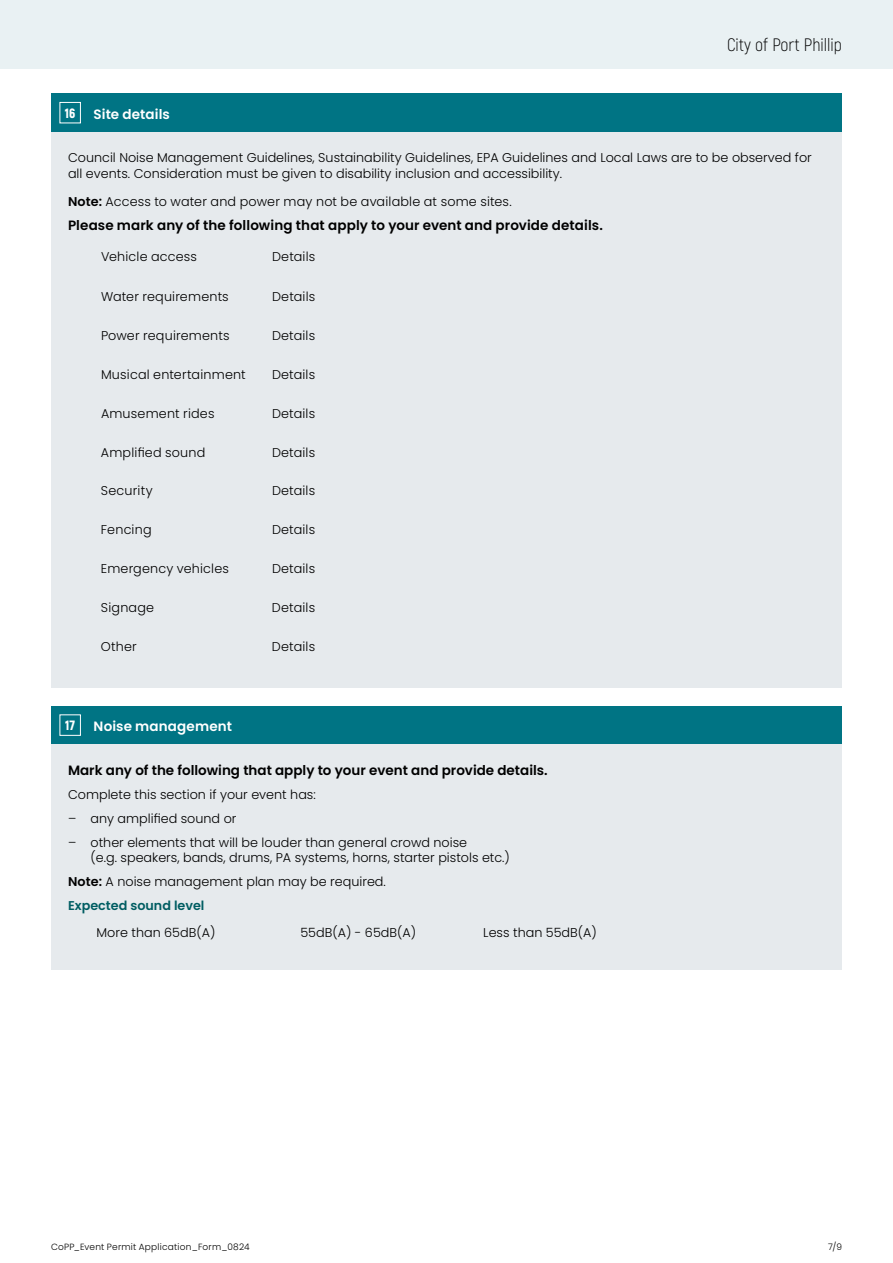
<style>
.page{position:relative;width:893px;height:1263px;background:#fff}
.page>*{position:absolute;margin:0;border:0;box-sizing:border-box;transform-origin:0 0}
.t1{font:300 18px "Akrobat";color:#000}
.t2{font:600 13.5px "Poppins";color:#000}
.t3{font:600 13.5px "Poppins";letter-spacing:.01em;color:#fff}
.t4{font:900 13.5px "Akrobat";color:#fff}
.t5{font:300 12.75px/15.3px "Poppins";color:#000}
.t6{font:300 9px "Poppins";letter-spacing:.025em;color:#000}
.s1{font-weight:600}
.s2{font-weight:600;color:#005d62}
</style>
<div class="page">
<div style="left:0;top:0;width:893px;height:68px;background:#e9f1f3"></div>
<div style="left:51px;top:94px;width:791px;height:38px;background:#007484"></div>
<div style="left:51px;top:132px;width:791px;height:555px;background:#e6eaed"></div>
<div style="left:60px;top:102px;width:21px;height:21px;border:1px solid #fff"></div>
<div style="left:51px;top:706px;width:791px;height:38px;background:#007484"></div>
<div style="left:51px;top:744px;width:791px;height:225px;background:#e6eaed"></div>
<div style="left:60px;top:714px;width:21px;height:22px;border:1px solid #fff"></div>
<h1 class="t1" style="left:727px;top:34px;width:116px">City of Port Phillip</h1>
<p class="t4" style="left:65px;top:104px;width:12px">16</p>
<p class="t3" style="left:94px;top:106px;width:78px">Site details</p>
<p class="t5" style="left:68px;top:150px;width:745px">Council Noise Management Guidelines, Sustainability Guidelines, EPA Guidelines and Local Laws are to be observed for all events. Consideration must be given to disability inclusion and accessibility.</p>
<p class="t5" style="left:68px;top:194px;width:445px"><span class="s1">Note:</span> Access to water and power may not be available at some sites.</p>
<p class="t2" style="left:68px;top:218px;width:536px">Please mark any of the following that apply to your event and provide details.</p>
<p class="t5" style="left:101px;top:249px;width:98px">Vehicle access</p>
<p class="t5" style="left:272px;top:249px;width:45px">Details</p>
<p class="t5" style="left:101px;top:289px;width:129px">Water requirements</p>
<p class="t5" style="left:272px;top:289px;width:45px">Details</p>
<p class="t5" style="left:101px;top:328px;width:130px">Power requirements</p>
<p class="t5" style="left:272px;top:328px;width:45px">Details</p>
<p class="t5" style="left:101px;top:367px;width:146px">Musical entertainment</p>
<p class="t5" style="left:272px;top:367px;width:45px">Details</p>
<p class="t5" style="left:101px;top:405px;width:115px">Amusement rides</p>
<p class="t5" style="left:272px;top:405px;width:45px">Details</p>
<p class="t5" style="left:101px;top:444px;width:106px">Amplified sound</p>
<p class="t5" style="left:272px;top:444px;width:45px">Details</p>
<p class="t5" style="left:101px;top:483px;width:53px">Security</p>
<p class="t5" style="left:272px;top:483px;width:45px">Details</p>
<p class="t5" style="left:101px;top:522px;width:52px">Fencing</p>
<p class="t5" style="left:272px;top:522px;width:45px">Details</p>
<p class="t5" style="left:101px;top:561px;width:129px">Emergency vehicles</p>
<p class="t5" style="left:272px;top:561px;width:45px">Details</p>
<p class="t5" style="left:101px;top:600px;width:55px">Signage</p>
<p class="t5" style="left:272px;top:600px;width:45px">Details</p>
<p class="t5" style="left:101px;top:639px;width:37px">Other</p>
<p class="t5" style="left:272px;top:639px;width:45px">Details</p>
<p class="t4" style="left:65px;top:716px;width:11px">17</p>
<p class="t3" style="left:94px;top:719px;width:140px">Noise management</p>
<p class="t2" style="left:68px;top:763px;width:481px">Mark any of the following that apply to your event and provide details.</p>
<p class="t5" style="left:68px;top:787px;width:249px">Complete this section if your event has:</p>
<p class="t5" style="left:68px;top:811px;width:170px">– any amplified sound or</p>
<p class="t5" style="left:91px;top:835px;width:421px;text-indent:-23px">– other elements that will be louder than general crowd noise<br>(e.g. speakers, bands, drums, PA systems, horns, starter pistols etc.)</p>
<p class="t5" style="left:68px;top:870px;width:319px;line-height:23.9px"><span class="s1">Note:</span> A noise management plan may be required.<br><span class="s2">Expected sound level</span></p>
<p class="t5" style="left:97px;top:925px;width:120px">More than 65dB(A)</p>
<p class="t5" style="left:300px;top:925px;width:117px">55dB(A) - 65dB(A)</p>
<p class="t5" style="left:483px;top:925px;width:115px">Less than 55dB(A)</p>
<p class="t6" style="left:51px;top:1241px;width:200px">CoPP_Event Permit Application_Form_0824</p>
<p class="t6" style="left:828px;top:1241px;width:15px">7/9</p>
</div>
